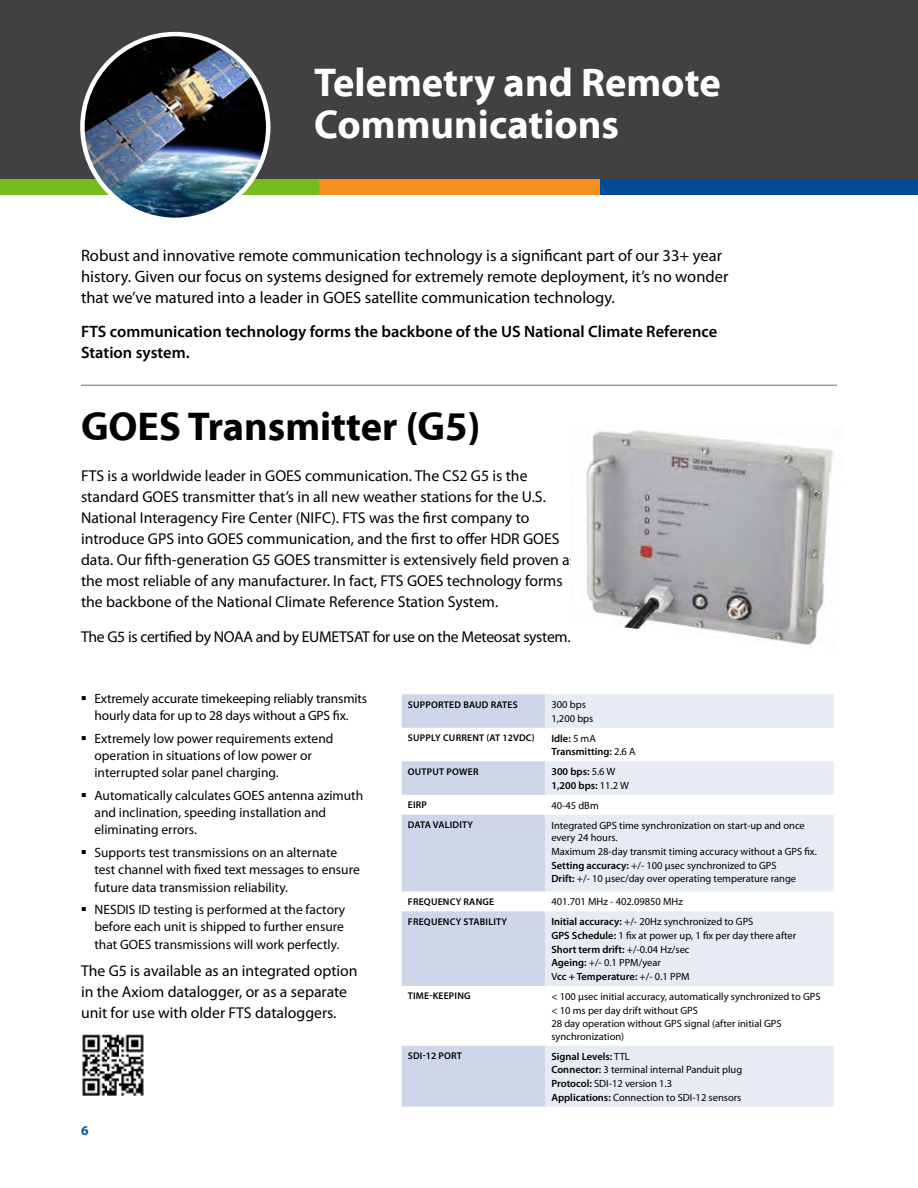
<style>
.page{position:relative;width:918px;height:1188px;background:#fff}
.page>*{position:absolute;margin:0;border:0;box-sizing:border-box;transform-origin:0 0}
.t1{font:700 40.5px/42px "Myriad Pro";color:#fff}
.t2{font:700 40.5px "Myriad Pro";color:#000}
.t3{font:16.5px/21px "Myriad Pro";color:#000}
.t4{font:600 16.5px/21px "Myriad Pro";color:#000}
.t5{font:15.75px/21px "Myriad Pro";color:#000}
.t6{font:15.75px "Myriad Pro";letter-spacing:-.02em;color:#000}
.t7{font:13.5px/17.2px "Myriad Pro";color:#000}
.t8{font:700 13.5px "Myriad Pro";color:#005aa2}
.t9{font:10.5px/13.6px "Myriad Pro";color:#000}
.t10{font:600 10.5px/13.6px "Myriad Pro";color:#000}
.t11{font:600 9.75px "Myriad Pro";letter-spacing:.02em;color:#000}
.s1{font-weight:400}
.s2{font-weight:600}
</style>
<div class="page">
<div style="left:0;top:0;width:918px;height:189px;background:#414042"></div>
<div style="left:0;top:180px;width:320px;height:15px;background:#77bc1f"></div>
<div style="left:319px;top:180px;width:283px;height:15px;background:#f4901d"></div>
<div style="left:600px;top:180px;width:318px;height:15px;background:#004a97"></div>
<img style="left:586px;top:430px;width:248px;height:216px">
<svg style="left:402px;top:694px;width:143px;height:413px;fill:#ced7ea"></svg>
<svg style="left:545px;top:694px;width:289px;height:413px;fill:#e7ebf4"></svg>
<hr style="left:81px;top:385px;width:756px;height:1px;background:#6d6e71">
<img style="left:82px;top:34px;width:186px;height:183px">
<div style="left:80px;top:32px;width:190px;height:190px;border:4px solid #fff;border-radius:50%"></div>
<img style="left:82px;top:1034px;width:62px;height:62px">
<h1 class="t1" style="left:314px;top:60px;width:408px">Telemetry and Remote<br>Communications</h1>
<p class="t3" style="left:81px;top:244px;width:649px">Robust and innovative remote communication technology is a significant part of our 33+ year history. Given our focus on systems designed for extremely remote deployment, it’s no wonder that we’ve matured into a leader in GOES satellite communication technology.</p>
<h2 class="t4" style="left:81px;top:321px;width:638px">FTS communication technology forms the backbone of the US National Climate Reference<br>Station system.</h2>
<h1 class="t2" style="left:81px;top:400px;width:401px">GOES Transmitter (G5)</h1>
<p class="t5" style="left:81px;top:465px;width:497px">FTS is a worldwide leader in GOES communication. The CS2 G5 is the standard GOES transmitter that’s in all new weather stations for the U.S.<br>National Interagency Fire Center (NIFC). FTS was the first company to introduce GPS into GOES communication, and the first to offer HDR GOES data. Our fifth-generation G5 GOES transmitter is extensively field proven as the most reliable of any manufacturer. In fact, FTS GOES technology forms the backbone of the National Climate Reference Station System.</p>
<h3 class="t6" style="left:81px;top:627px;width:491px">The G5 is certified by NOAA and by EUMETSAT for use on the Meteosat system.</h3>
<p class="t7" style="left:94px;top:689px;width:274px">Extremely accurate timekeeping reliably transmits hourly data for up to 28 days without a GPS fix.</p>
<p class="t7" style="left:94px;top:729px;width:240px">Extremely low power requirements extend operation in situations of low power or interrupted solar panel charging.</p>
<p class="t7" style="left:94px;top:787px;width:270px">Automatically calculates GOES antenna azimuth and inclination, speeding installation and eliminating errors.</p>
<p class="t7" style="left:94px;top:844px;width:267px">Supports test transmissions on an alternate test channel with fixed text messages to ensure future data transmission reliability.</p>
<p class="t7" style="left:94px;top:901px;width:252px;text-align:justify">NESDIS ID testing is performed at the factory before each unit is shipped to further ensure that GOES transmissions will work perfectly.</p>
<h3 class="t5" style="left:81px;top:960px;width:278px">The G5 is available as an integrated option in the Axiom datalogger, or as a separate unit for use with older FTS dataloggers.</h3>
<p class="t8" style="left:81px;top:1122px;width:9px">6</p>
<p class="t11" style="left:408px;top:698px;width:13px">Supported</p>
<p class="t11" style="left:463px;top:698px;width:8px">baud</p>
<p class="t11" style="left:491px;top:698px;width:7px">rates</p>
<p class="t9" style="left:551px;top:698px;width:44px">300 bps<br>1,200 bps</p>
<p class="t11" style="left:408px;top:732px;width:12px">Suppl</p>
<p class="t11" style="left:435px;top:732px;width:15px">ycurrent</p>
<p class="t11" style="left:487px;top:732px;width:50px">(at 12VDC)</p>
<p class="t10" style="left:551px;top:731px;width:86px">Idle: <span class="s1">5 mA<br></span>Transmitting: <span class="s1">2.6 A</span></p>
<p class="t11" style="left:408px;top:765px;width:14px">Output</p>
<p class="t11" style="left:447px;top:765px;width:8px">power</p>
<p class="t10" style="left:551px;top:765px;width:79px">300 bps: <span class="s1">5.6 W<br></span>1,200 bps: <span class="s1">11.2 W</span></p>
<p class="t11" style="left:408px;top:799px;width:21px">EIRP</p>
<p class="t9" style="left:551px;top:798px;width:49px">40-45 dBm</p>
<p class="t11" style="left:408px;top:819px;width:10px">Data</p>
<p class="t11" style="left:433px;top:819px;width:6px">validit</p>
<p class="t11" style="left:468px;top:819px;width:7px">y</p>
<p class="t9" style="left:551px;top:819px;width:255px;line-height:12.6px">Integrated GPS time synchronization on start-up and once every 24 hours.</p>
<p class="t9" style="left:551px;top:844px;width:267px">Maximum 28-day transmit timing accuracy without a GPS fix.<br><span class="s2">Setting accuracy:</span> +/- 100 μsec synchronized to GPS<br><span class="s2">Drift:</span> +/- 10 μsec/day over operating temperature range</p>
<p class="t11" style="left:408px;top:895px;width:31px">Frequenc</p>
<p class="t11" style="left:456px;top:895px;width:15px">yrange</p>
<p class="t9" style="left:551px;top:895px;width:133px">401.701 MHz - 402.09850 MHz</p>
<p class="t11" style="left:408px;top:915px;width:31px">Frequenc</p>
<p class="t11" style="left:456px;top:915px;width:14px">ystabilit</p>
<p class="t11" style="left:502px;top:915px;width:7px">y</p>
<p class="t9" style="left:551px;top:915px;width:246px"><span class="s2">Initial accuracy:</span> +/- 20Hz synchronized to GPS<br><span class="s2">GPS Schedule:</span> 1 fix at power up, 1 fix per day there after <span class="s2">Short term drift:</span> +/-0.04 Hz/sec<br><span class="s2">Ageing:</span> +/- 0.1 PPM/year<br>V<span class="s2">cc + Temperature:</span> +/- 0.1 PPM</p>
<p class="t11" style="left:408px;top:990px;width:37px">Time-keeping</p>
<p class="t9" style="left:551px;top:989px;width:271px">&lt; 100 μsec initial accuracy, automatically synchronized to GPS &lt; 10 ms per day drift without GPS<br>28 day operation without GPS signal (after initial GPS</p>
<p class="t9" style="left:551px;top:1029px;width:74px">synchronization)</p>
<p class="t11" style="left:408px;top:1050px;width:38px">SDI-12 port</p>
<p class="t9" style="left:551px;top:1049px;width:192px"><span class="s2">Signal Levels:</span> TTL<br><span class="s2">Connector:</span> 3 terminal internal Panduit plug <span class="s2">Protocol:</span> SDI-12 version 1.3<br><span class="s2">Applications:</span> Connection to SDI-12 sensors</p>
</div>
